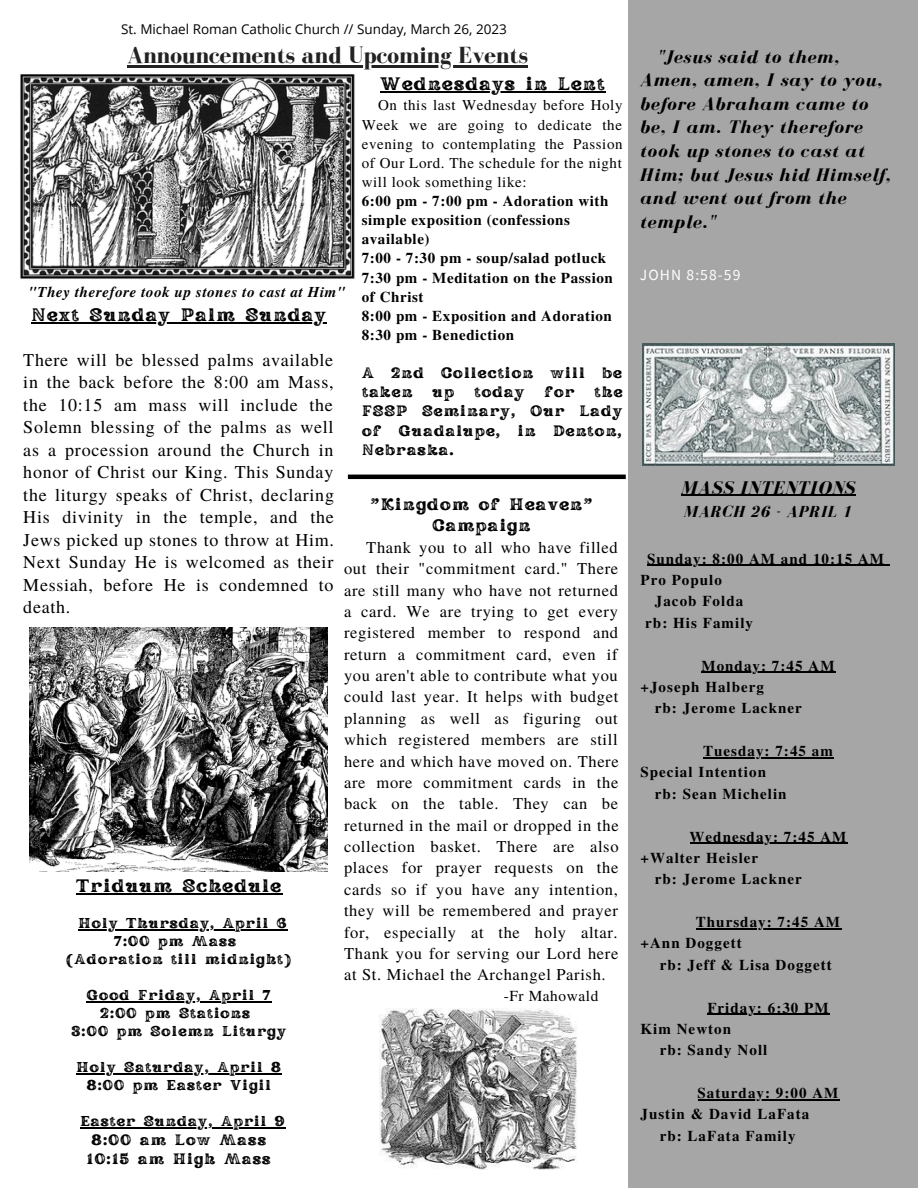
<style>
.page{position:relative;width:918px;height:1188px;background:#fff}
.page>*{position:absolute;margin:0;border:0;box-sizing:border-box;transform-origin:0 0}
.t1{font:700 24px "Bodoni FLF";color:#222}
.t2{font:italic 700 18.9px "Bodoni FLF";letter-spacing:.04em;color:#000}
.t3{font:italic 700 18.75px/23.7px "Bodoni FLF";letter-spacing:.04em;color:#000}
.t4{font:18px/22.5px "Te X Gyre Termes";letter-spacing:.04em;color:#000;text-align:justify}
.t5{font:18px "Rundeck Texture";letter-spacing:.04em;color:#000}
.t6{font:16.5px/21.3px "Te X Gyre Termes";letter-spacing:.04em;color:#000;text-align:justify}
.t7{font:16.5px/21.3px "Rundeck Texture";letter-spacing:.04em;color:#000;text-align:center}
.t8{font:italic 700 16.5px "Bodoni FLF";letter-spacing:.04em;color:#000}
.t9{font:15.6px "Source Sans Pro";letter-spacing:.07em;color:#fff}
.t10{font:15.3px "Te X Gyre Termes";letter-spacing:.04em;color:#000}
.t11{font:700 15px/21.3px "Te X Gyre Termes";letter-spacing:.07em;color:#000}
.t12{font:700 15px/19.2px "Te X Gyre Termes";letter-spacing:.04em;color:#000}
.t13{font:15px/19.2px "Te X Gyre Termes";letter-spacing:.04em;color:#000;text-align:justify}
.t14{font:15px/19.2px "Rundeck Texture";letter-spacing:.04em;color:#000}
.t15{font:italic 700 15px "Te X Gyre Termes";letter-spacing:.04em;color:#000}
.t16{font:14.25px/18px "Rundeck Texture";letter-spacing:.04em;color:#000;text-align:center}
.t17{font:13.5px "Open Sans";color:#000}
</style>
<div class="page">
<div style="left:628px;top:0;width:290px;height:1188px;background:#a6a6a6"></div>
<hr style="left:348px;top:475px;width:278px;height:4px;background:#000">
<img style="left:642px;top:343px;width:252px;height:123px">
<img style="left:20px;top:74px;width:335px;height:205px">
<img style="left:29px;top:628px;width:299px;height:244px">
<img style="left:380px;top:1009px;width:197px;height:161px">
<hr style="left:127px;top:65px;width:401px;height:2px;background:#222">
<hr style="left:681px;top:495px;width:175px;height:1px;background:#000">
<hr style="left:647px;top:565px;width:238px;height:1px;background:#000">
<hr style="left:702px;top:672px;width:134px;height:1px;background:#000">
<hr style="left:703px;top:757px;width:131px;height:1px;background:#000">
<hr style="left:690px;top:843px;width:158px;height:1px;background:#000">
<hr style="left:696px;top:928px;width:145px;height:1px;background:#000">
<hr style="left:707px;top:1014px;width:123px;height:1px;background:#000">
<hr style="left:698px;top:1099px;width:141px;height:1px;background:#000">
<hr style="left:380px;top:91px;width:225px;height:1px;background:#000">
<hr style="left:76px;top:893px;width:206px;height:1px;background:#000">
<hr style="left:78px;top:929px;width:209px;height:1px;background:#000">
<hr style="left:86px;top:1001px;width:186px;height:1px;background:#000">
<hr style="left:76px;top:1073px;width:206px;height:1px;background:#000">
<hr style="left:80px;top:1127px;width:205px;height:1px;background:#000">
<hr style="left:31px;top:322px;width:296px;height:1px;background:#000">
<p class="t17" style="left:121px;top:20px;width:387px">St. Michael Roman Catholic Church // Sunday, March 26, 2023</p>
<h1 class="t1" style="left:127px;top:42px;width:402px">Announcements and Upcoming Events</h1>
<p class="t5" style="left:380px;top:72px;width:226px">Wednesdays in Lent</p>
<p class="t13" style="left:362px;top:95px;width:262px;text-indent:16px">On this last Wednesday before Holy Week we are going to dedicate the evening to contemplating the Passion of Our Lord. The schedule for the night will look something like:</p>
<p class="t12" style="left:362px;top:191px;width:253px">6:00 pm - 7:00 pm - Adoration with simple exposition (confessions available)<br>7:00 - 7:30 pm - soup/salad potluck<br>7:30 pm - Meditation on the Passion of Christ<br>8:00 pm - Exposition and Adoration<br>8:30 pm - Benediction</p>
<p class="t14" style="left:362px;top:363px;width:262px">A 2nd Collection will be taken</p>
<p class="t15" style="left:29px;top:281px;width:318px">"They therefore took up stones to cast at Him"</p>
<p class="t5" style="left:31px;top:302px;width:297px">Next Sunday Palm Sunday</p>
<p class="t4" style="left:23px;top:348px;width:312px">There will be blessed palms available in the back before the 8:00 am Mass, the 10:15 am mass will include the Solemn blessing of the palms as well as a procession around the Church in honor of Christ our King. This Sunday the liturgy speaks of Christ, declaring His divinity in the temple, and the Jews picked up stones to throw at Him.<br>Next Sunday He is welcomed as their Messiah, before He is condemned to death.</p>
<p class="t14" style="left:432px;top:382px;width:24px">up</p>
<p class="t14" style="left:474px;top:382px;width:52px">today</p>
<p class="t14" style="left:544px;top:382px;width:32px">for</p>
<p class="t14" style="left:362px;top:382px;width:262px;text-align:justify;text-indent:233px">the FSSP Seminary, Our Lady of Guadalupe, in Denton, Nebraska.</p>
<p class="t7" style="left:370px;top:493px;width:224px">"Kingdom of Heaven"<br>Campaign</p>
<p class="t6" style="left:344px;top:536px;width:276px;text-indent:22px">Thank you to all who have filled out their "commitment card." There are still many who have not returned a card. We are trying to get every registered member to respond and return a commitment card, even if you aren't able to contribute what you could last year. It helps with budget planning as well as figuring out which registered members are still here and which have moved on. There are more commitment cards in the back on the table. They can be returned in the mail or dropped in the collection basket. There are also places for prayer requests on the cards so if you have any intention, they will be remembered and prayer for, especially at the holy altar.<br>Thank you for serving our Lord here at St. Michael the Archangel Parish.</p>
<p class="t10" style="left:504px;top:984px;width:96px">-Fr Mahowald</p>
<p class="t5" style="left:76px;top:873px;width:207px">Triduum Schedule</p>
<p class="t16" style="left:66px;top:914px;width:227px">Holy Thursday, April 6<br>7:00 pm Mass<br>(Adoration till midnight)</p>
<p class="t16" style="left:71px;top:986px;width:217px">Good Friday, April 7<br>2:00 pm Stations<br>3:00 pm Solemn Liturgy</p>
<p class="t16" style="left:76px;top:1058px;width:207px">Holy Saturday, April 8<br>8:00 pm Easter Vigil</p>
<p class="t16" style="left:80px;top:1112px;width:206px">Easter Sunday, April 9</p>
<p class="t14" style="left:87px;top:1130px;width:186px;text-align:center">8:00 am Low Mass<br>10:15 am High Mass</p>
<p class="t3" style="left:640px;top:45px;width:252px;text-indent:17px">"Jesus said to them,<br>Amen, amen, I say to you, before Abraham came to be, I am. They therefore took up stones to cast at<br>Him; but Jesus hid Himself, and went out from the temple."</p>
<p class="t9" style="left:640px;top:264px;width:102px">JOHN 8:58-59</p>
<p class="t2" style="left:681px;top:477px;width:175px">MASS INTENTIONS</p>
<p class="t8" style="left:684px;top:503px;width:170px">MARCH 26 - APRIL 1</p>
<p class="t11" style="left:647px;top:547px;width:239px">Sunday: 8:00 AM and 10:15 AM</p>
<p class="t11" style="left:640px;top:569px;width:83px">Pro Populo</p>
<p class="t11" style="left:655px;top:590px;width:90px">Jacob Folda</p>
<p class="t11" style="left:645px;top:611px;width:109px">rb: His Family</p>
<p class="t11" style="left:702px;top:654px;width:134px">Monday: 7:45 AM</p>
<p class="t11" style="left:640px;top:676px;width:125px">+Joseph Halberg</p>
<p class="t11" style="left:655px;top:697px;width:148px">rb: Jerome Lackner</p>
<p class="t11" style="left:703px;top:740px;width:131px">Tuesday: 7:45 am</p>
<p class="t11" style="left:640px;top:761px;width:127px">Special Intention</p>
<p class="t11" style="left:655px;top:782px;width:133px">rb: Sean Michelin</p>
<p class="t11" style="left:690px;top:825px;width:158px">Wednesday: 7:45 AM</p>
<p class="t11" style="left:640px;top:847px;width:119px">+Walter Heisler</p>
<p class="t11" style="left:655px;top:868px;width:148px">rb: Jerome Lackner</p>
<p class="t11" style="left:640px;top:911px;width:201px;text-indent:55px">Thursday: 7:45 AM +Ann Doggett</p>
<p class="t11" style="left:660px;top:953px;width:174px">rb: Jeff &amp; Lisa Doggett</p>
<p class="t11" style="left:707px;top:996px;width:123px">Friday: 6:30 PM</p>
<p class="t11" style="left:640px;top:1018px;width:92px">Kim Newton</p>
<p class="t11" style="left:660px;top:1039px;width:109px">rb: Sandy Noll</p>
<p class="t11" style="left:698px;top:1082px;width:142px">Saturday: 9:00 AM</p>
<p class="t11" style="left:640px;top:1103px;width:170px">Justin &amp; David LaFata</p>
<p class="t11" style="left:660px;top:1124px;width:137px">rb: LaFata Family</p>
</div>
